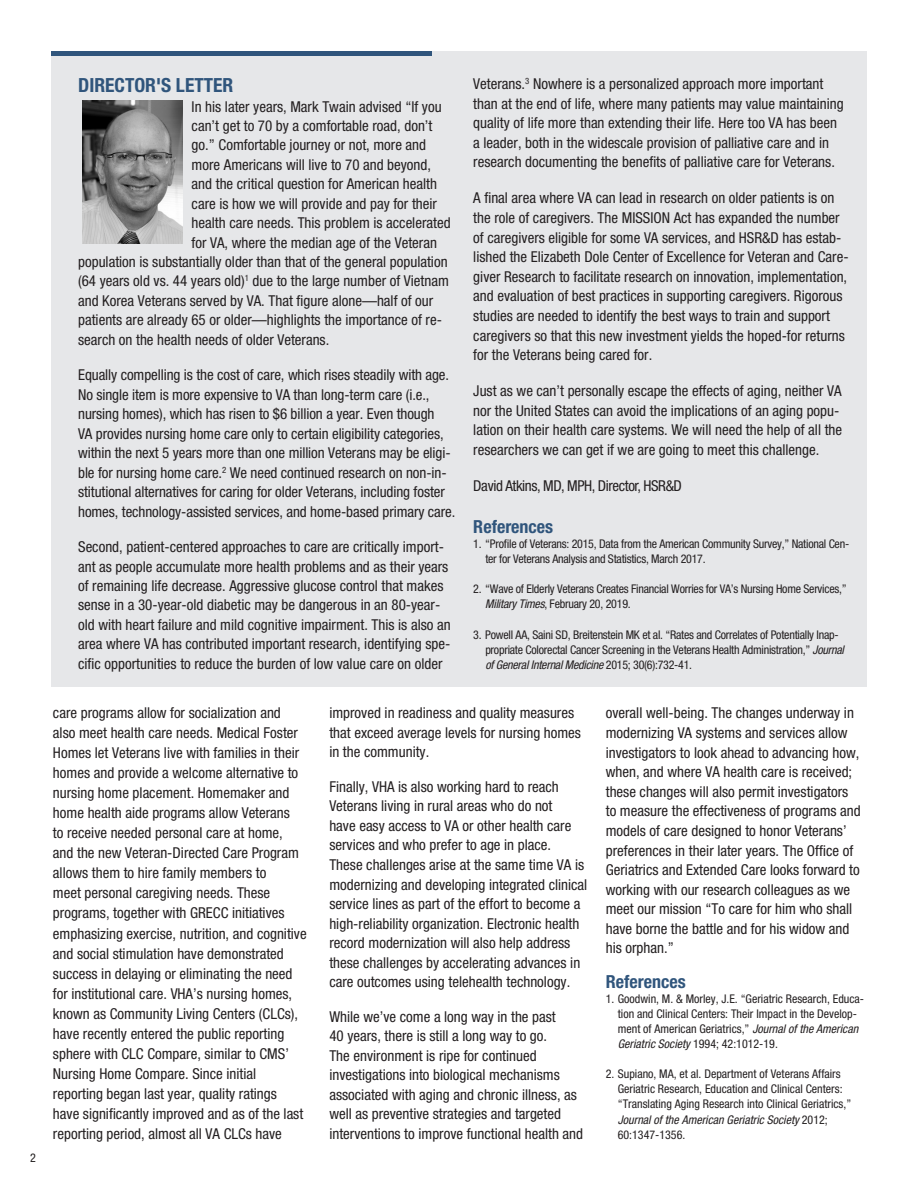
<style>
.page{position:relative;width:918px;height:1188px;background:#fff}
.page>*{position:absolute;margin:0;border:0;box-sizing:border-box;transform-origin:0 0}
.t1{font:700 condensed 19.5px "Helvetica Neue LT Std";color:#30557c}
.FORUM_Reference{font:700 condensed 18px "Helvetica Neue LT Std";color:#30557c}
.New_FORUM_text{font:700 condensed 18px "Helvetica Neue LT Std";color:#30557c}
.FORUM_Reference-2{font:condensed 15px/19.6px "Helvetica Neue LT Std";color:#231f20}
.New_FORUM_text-2{font:condensed 15px/20px "Helvetica Neue LT Std";color:#231f20}
.New_FORUM_text-3{font:condensed 15px "Helvetica Neue LT Std";letter-spacing:-.025em;color:#231f20}
.FORUM_Reference-3{font:condensed 12px/15.1px "Helvetica Neue LT Std";letter-spacing:-.02em;color:#231f20}
.FORUM_Reference-4{font:condensed 12px/15px "Helvetica Neue LT Std";color:#231f20}
.s1{font-style:italic}
</style>
<div class="page">
<div style="left:51px;top:51px;width:816px;height:635px;background:#e6e7e9"></div>
<hr style="left:51px;top:51px;width:381px;height:4px;background:#30557c">
<img style="left:82px;top:101px;width:101px;height:143px">
<p class="FORUM_Reference-3" style="left:30px;top:1150px;width:7px">2</p>
<p class="t1" style="left:78px;top:73px;width:157px">DIRECTOR'S LETTER</p>
<p class="FORUM_Reference-2" style="left:192px;top:96px;width:252px">In his later years, Mark Twain advised “If you</p>
<p class="FORUM_Reference-2" style="left:192px;top:116px;width:242px">can’t get to 70 by a comfortable road, don’t</p>
<p class="FORUM_Reference-2" style="left:192px;top:135px;width:236px">go.” Comfortable journey or not, more and</p>
<p class="FORUM_Reference-2" style="left:192px;top:155px;width:241px">more Americans will live to 70 and beyond,</p>
<p class="FORUM_Reference-2" style="left:192px;top:174px;width:247px">and the critical question for American health</p>
<p class="FORUM_Reference-2" style="left:192px;top:194px;width:247px">care is how we will provide and pay for their</p>
<p class="FORUM_Reference-2" style="left:192px;top:213px;width:260px">health care needs. This problem is accelerated</p>
<p class="FORUM_Reference-2" style="left:192px;top:232px;width:247px">for VA, where the median age of the Veteran</p>
<p class="FORUM_Reference-2" style="left:78px;top:252px;width:371px">population is substantially older than that of the general population</p>
<p class="FORUM_Reference-2" style="left:78px;top:271px;width:372px">(64 years old vs. 44 years old)<sup>1</sup> due to the large number of Vietnam</p>
<p class="FORUM_Reference-2" style="left:78px;top:291px;width:357px">and Korea Veterans served by VA. That figure alone—half of our</p>
<p class="FORUM_Reference-2" style="left:78px;top:310px;width:365px">patients are already 65 or older—highlights the importance of re-</p>
<p class="FORUM_Reference-2" style="left:78px;top:330px;width:253px">search on the health needs of older Veterans.</p>
<p class="FORUM_Reference-2" style="left:78px;top:365px;width:379px">Equally compelling is the cost of care, which rises steadily with age.<br>No single item is more expensive to VA than long-term care (i.e., nursing homes), which has risen to $6 billion a year. Even though<br>VA provides nursing home care only to certain eligibility categories, within the next 5 years more than one million Veterans may be eligi&shy;ble for nursing home care.<sup>2</sup> We need continued research on non-in&shy;stitutional alternatives for caring for older Veterans, including foster homes, technology-assisted services, and home-based primary care.</p>
<p class="FORUM_Reference-2" style="left:78px;top:537px;width:374px">Second, patient-centered approaches to care are critically import&shy;ant as people accumulate more health problems and as their years of remaining life decrease. Aggressive glucose control that makes sense in a 30-year-old diabetic may be dangerous in an 80-year&shy;old with heart failure and mild cognitive impairment. This is also an area where VA has contributed important research, identifying spe&shy;cific opportunities to reduce the burden of low value care on older</p>
<p class="FORUM_Reference-2" style="left:473px;top:74px;width:372px">Veterans.<sup>3</sup> Nowhere is a personalized approach more important than at the end of life, where many patients may value maintaining quality of life more than extending their life. Here too VA has been a leader, both in the widescale provision of palliative care and in research documenting the benefits of palliative care for Veterans.</p>
<p class="FORUM_Reference-2" style="left:473px;top:188px;width:377px">A final area where VA can lead in research on older patients is on the role of caregivers. The MISSION Act has expanded the number of caregivers eligible for some VA services, and HSR&amp;D has estab&shy;lished the Elizabeth Dole Center of Excellence for Veteran and Care&shy;giver Research to facilitate research on innovation, implementation, and evaluation of best practices in supporting caregivers. Rigorous studies are needed to identify the best ways to train and support caregivers so that this new investment yields the hoped-for returns for the Veterans being cared for.</p>
<p class="FORUM_Reference-2" style="left:473px;top:381px;width:370px">Just as we can’t personally escape the effects of aging, neither VA nor the United States can avoid the implications of an aging popu&shy;lation on their health care systems. We will need the help of all the researchers we can get if we are going to meet this challenge.</p>
<p class="New_FORUM_text-3" style="left:473px;top:477px;width:210px">David Atkins, MD, MPH, Director, HSR&amp;D</p>
<p class="FORUM_Reference" style="left:473px;top:515px;width:81px">References</p>
<p class="FORUM_Reference-3" style="left:485px;top:536px;width:365px;text-indent:-12px">1. “Profile of Veterans: 2015, Data from the American Community Survey,” National Cen&shy;ter for Veterans Analysis and Statistics, March 2017.</p>
<p class="FORUM_Reference-3" style="left:485px;top:581px;width:363px;text-indent:-12px">2. “Wave of Elderly Veterans Creates Financial Worries for VA’s Nursing Home Services,”<br><span class="s1">Military Times</span>, February 20, 2019.</p>
<p class="FORUM_Reference-3" style="left:485px;top:627px;width:360px;text-indent:-12px">3. Powell AA, Saini SD, Breitenstein MK et al. “Rates and Correlates of Potentially Inap&shy;propriate Colorectal Cancer Screening in the Veterans Health Administration,” <span class="s1">Journal of General Internal Medicine</span> 2015; 30(6):732-41.</p>
<p class="New_FORUM_text-2" style="left:53px;top:703px;width:255px">care programs allow for socialization and also meet health care needs. Medical Foster Homes let Veterans live with families in their homes and provide a welcome alternative to nursing home placement. Homemaker and home health aide programs allow Veterans<br>to receive needed personal care at home, and the new Veteran-Directed Care Program allows them to hire family members to<br>meet personal caregiving needs. These programs, together with GRECC initiatives emphasizing exercise, nutrition, and cognitive and social stimulation have demonstrated success in delaying or eliminating the need for institutional care. VHA’s nursing homes, known as Community Living Centers (CLCs), have recently entered the public reporting sphere with CLC Compare, similar to CMS’ Nursing Home Compare. Since initial reporting began last year, quality ratings have significantly improved and as of the last reporting period, almost all VA CLCs have</p>
<p class="New_FORUM_text-2" style="left:329px;top:703px;width:253px;line-height:19.5px">improved in readiness and quality measures that exceed average levels for nursing homes in the community.</p>
<p class="New_FORUM_text-2" style="left:329px;top:777px;width:259px;line-height:19.5px">Finally, VHA is also working hard to reach Veterans living in rural areas who do not<br>have easy access to VA or other health care services and who prefer to age in place.<br>These challenges arise at the same time VA is modernizing and developing integrated clinical service lines as part of the effort to become a high-reliability organization. Electronic health record modernization will also help address these challenges by accelerating advances in care outcomes using telehealth technology.</p>
<p class="New_FORUM_text-2" style="left:329px;top:1006px;width:255px;line-height:19.5px">While we’ve come a long way in the past<br>40 years, there is still a long way to go.<br>The environment is ripe for continued investigations into biological mechanisms associated with aging and chronic illness, as well as preventive strategies and targeted interventions to improve functional health and</p>
<p class="New_FORUM_text-2" style="left:606px;top:703px;width:257px">overall well-being. The changes underway in modernizing VA systems and services allow investigators to look ahead to advancing how, when, and where VA health care is received; these changes will also permit investigators to measure the effectiveness of programs and models of care designed to honor Veterans’ preferences in their later years. The Office of Geriatrics and Extended Care looks forward to working with our research colleagues as we meet our mission “To care for him who shall have borne the battle and for his widow and his orphan.”</p>
<p class="New_FORUM_text" style="left:606px;top:971px;width:81px">References</p>
<p class="FORUM_Reference-4" style="left:618px;top:991px;width:248px;text-indent:-12px">1. Goodwin, M. &amp; Morley, J.E. “Geriatric Research, Educa&shy;tion and Clinical Centers: Their Impact in the Develop&shy;ment of American Geriatrics,” <span class="s1">Journal of the American Geriatric Society</span> 1994; 42:1012-19.</p>
<p class="FORUM_Reference-4" style="left:618px;top:1066px;width:235px;text-indent:-12px">2. Supiano, MA, et al. Department of Veterans Affairs Geriatric Research, Education and Clinical Centers: “Translating Aging Research into Clinical Geriatrics,” <span class="s1">Journal of the American Geriatric Society</span> 2012; 60:1347-1356.</p>
</div>
